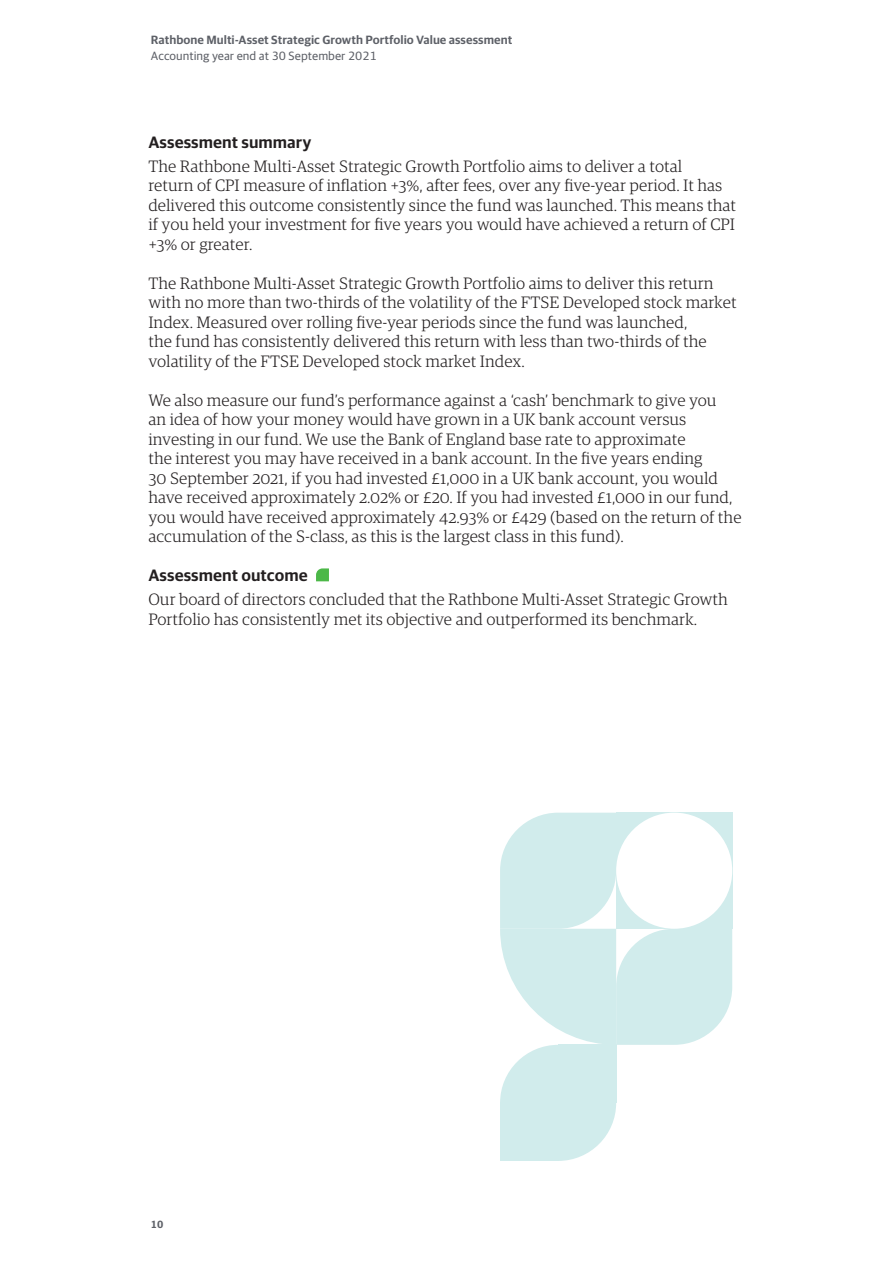
<style>
.page{position:relative;width:893px;height:1263px;background:#fff}
.page>*{position:absolute;margin:0;border:0;box-sizing:border-box;transform-origin:0 0}
.body_text{font:300 16.5px/19.5px "Guardian RTB Egyp";color:#231f20}
.Sub_heading{font:600 16.5px "Guardian RTB Sans";color:#231f20}
.t1{font:600 12px "Guardian RTB Sans";color:#5d6067}
.t2{font:12px "Guardian RTB Sans";color:#5d6067}
.t3{font:600 10.5px "Guardian RTB Sans";color:#5d6067}
</style>
<div class="page">
<svg style="left:316px;top:568px;width:13px;height:13px"></svg>
<svg style="left:500px;top:813px;width:232px;height:348px"></svg>
<div style="left:500px;top:1103px;width:58px;height:58px;background:#d1ecec"></div>
<div style="left:616px;top:813px;width:116px;height:116px;background:#d1ecec"></div>
<div style="left:616px;top:813px;width:116px;height:116px;background:#fff;border-radius:50%"></div>
<p class="t1" style="left:151px;top:31px;width:363px">Rathbone Multi-Asset Strategic Growth Portfolio Value assessment</p>
<p class="t2" style="left:151px;top:47px;width:227px">Accounting year end at 30 September 2021</p>
<p class="Sub_heading" style="left:148px;top:130px;width:164px">Assessment summary</p>
<p class="body_text" style="left:148px;top:155px;width:589px">The Rathbone Multi-Asset Strategic Growth Portfolio aims to deliver a total<br>return of CPI measure of inflation +3%, after fees, over any five-year period. It has delivered this outcome consistently since the fund was launched. This means that if you held your investment for five years you would have achieved a return of CPI +3% or greater.</p>
<p class="body_text" style="left:148px;top:272px;width:590px">The Rathbone Multi-Asset Strategic Growth Portfolio aims to deliver this return with no more than two-thirds of the volatility of the FTSE Developed stock market Index. Measured over rolling five-year periods since the fund was launched,<br>the fund has consistently delivered this return with less than two-thirds of the volatility of the FTSE Developed stock market Index.</p>
<p class="body_text" style="left:148px;top:389px;width:595px">We also measure our fund’s performance against a ‘cash’ benchmark to give you<br>an idea of how your money would have grown in a UK bank account versus investing in our fund. We use the Bank of England base rate to approximate<br>the interest you may have received in a bank account. In the five years ending<br>30 September 2021, if you had invested £1,000 in a UK bank account, you would have received approximately 2.02% or £20. If you had invested £1,000 in our fund, you would have received approximately 42.93% or £429 (based on the return of the accumulation of the S-class, as this is the largest class in this fund).</p>
<p class="Sub_heading" style="left:148px;top:563px;width:161px">Assessment outcome</p>
<p class="body_text" style="left:148px;top:589px;width:581px">Our board of directors concluded that the Rathbone Multi-Asset Strategic Growth<br>Portfolio has consistently met its objective and outperformed its benchmark.</p>
<p class="t3" style="left:151px;top:1216px;width:14px">10</p>
</div>
